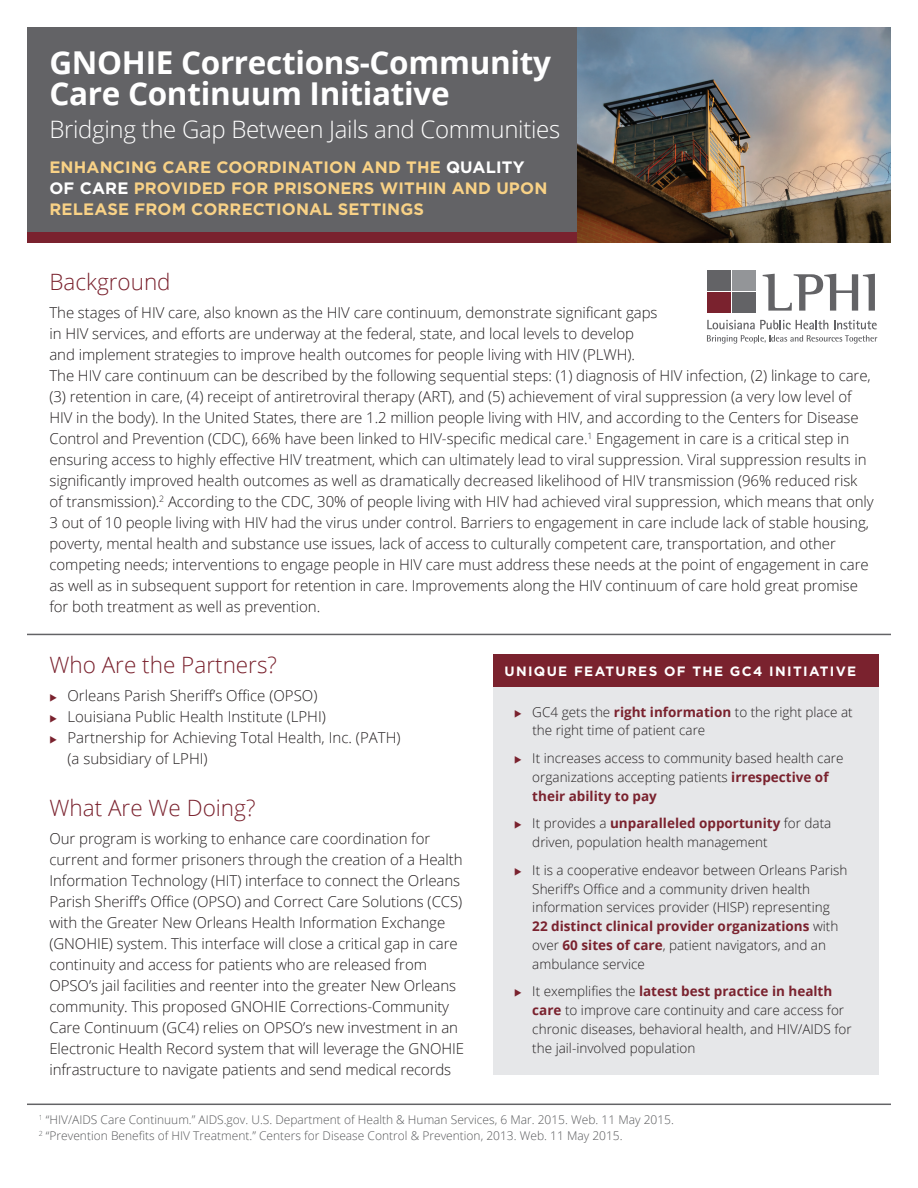
<style>
.page{position:relative;width:918px;height:1188px;background:#fff}
.page>*{position:absolute;margin:0;border:0;box-sizing:border-box;transform-origin:0 0}
.t1{font:700 31.5px/31.5px "Open Sans";letter-spacing:-.01em;color:#fff}
.t2{font:300 24px "Open Sans";letter-spacing:-.015em;color:#fff}
.t3{font:300 22.5px "Open Sans";color:#7a222e}
.t4{font:700 16.5px/21px "Gotham";letter-spacing:.01em;color:#f9d286}
.t5{font:300 15px/21px "Open Sans";letter-spacing:-.005em;color:#231f20}
.t6{font:300 13.5px/18.8px "Open Sans";color:#231f20}
.t7{font:700 13.5px "Gotham";letter-spacing:.1em;color:#fff}
.t8{font:300 12px/16.5px "Open Sans";color:#57585a}
.s1{color:#fff}
.s2{color:#7a222e}
.s3{font-weight:700;color:#7a222e}
</style>
<div class="page">
<hr style="left:27px;top:634px;width:864px;height:1px;background:#636366">
<svg style="left:707px;top:335px;width:170px;height:9px"></svg>
<svg style="left:763px;top:274px;width:112px;height:37px"></svg>
<svg style="left:707px;top:320px;width:121px;height:9px"></svg>
<svg style="left:834px;top:320px;width:43px;height:9px"></svg>
<div style="left:707px;top:271px;width:24px;height:20px;background:#636366"></div>
<div style="left:732px;top:271px;width:24px;height:20px;background:#939598"></div>
<div style="left:707px;top:293px;width:24px;height:20px;background:#7a222e"></div>
<div style="left:732px;top:293px;width:24px;height:20px;background:#636366"></div>
<div style="left:27px;top:231px;width:553px;height:12px;background:#7a222e"></div>
<div style="left:27px;top:27px;width:864px;height:204px;background:#636366"></div>
<img style="left:577px;top:27px;width:314px;height:216px">
<div style="left:493px;top:664px;width:385px;height:411px;background:#e6e7e9"></div>
<div style="left:493px;top:655px;width:385px;height:32px;background:#7a222e"></div>
<hr style="left:27px;top:1104px;width:864px;height:1px;background:#636366">
<h1 class="t1" style="left:49px;top:46px;width:503px">GNOHIE Corrections-Community<br>Care Continuum Initiative</h1>
<h2 class="t2" style="left:49px;top:113px;width:512px">Bridging the Gap Between Jails and Communities</h2>
<p class="t4" style="left:49px;top:157px;width:499px">ENHANCING CARE COORDI NATION AND THE <span class="s1">QUALITY<br>OF CARE</span> PROVI DED FOR PRISONERS WITHI N AND UPON<br>RELEASE FROM CORRECTIONAL SETTI NGS</p>
<h3 class="t3" style="left:49px;top:267px;width:123px">Background</h3>
<p class="t5" style="left:49px;top:302px;width:826px">The stages of HIV care, also known as the HIV care continuum, demonstrate significant gaps<br>in HIV services, and efforts are underway at the federal, state, and local levels to develop<br>and implement strategies to improve health outcomes for people living with HIV (PLWH).<br>The HIV care continuum can be described by the following sequential steps: (1) diagnosis of HIV infection, (2) linkage to care, (3) retention in care, (4) receipt of antiretroviral therapy (ART), and (5) achievement of viral suppression (a very low level of HIV in the body). In the United States, there are 1.2 million people living with HIV, and according to the Centers for Disease Control and Prevention (CDC), 66% have been linked to HIV-specific medical care.<sup>1</sup> Engagement in care is a critical step in ensuring access to highly effective HIV treatment, which can ultimately lead to viral suppression. Viral suppression results in significantly improved health outcomes as well as dramatically decreased likelihood of HIV transmission (96% reduced risk of transmission).<sup>2</sup> According to the CDC, 30% of people living with HIV had achieved viral suppression, which means that only 3 out of 10 people living with HIV had the virus under control. Barriers to engagement in care include lack of stable housing, poverty, mental health and substance use issues, lack of access to culturally competent care, transportation, and other competing needs; interventions to engage people in HIV care must address these needs at the point of engagement in care as well as in subsequent support for retention in care. Improvements along the HIV continuum of care hold great promise for both treatment as well as prevention.</p>
<h3 class="t3" style="left:49px;top:649px;width:229px">Who Are the Partners?</h3>
<p class="t5" style="left:49px;top:684px;width:269px"><span class="s2">◆</span> Orleans Parish Sheriff’s Office (OPSO)</p>
<p class="t5" style="left:49px;top:705px;width:278px"><span class="s2">◆</span> Louisiana Public Health Institute (LPHI)</p>
<p class="t5" style="left:67px;top:726px;width:335px;text-indent:-18px"><span class="s2">◆</span> Partnership for Achieving Total Health, Inc. (PATH) (a subsidiary of LPHI)</p>
<h3 class="t3" style="left:49px;top:793px;width:208px">What Are We Doing?</h3>
<p class="t5" style="left:49px;top:828px;width:416px">Our program is working to enhance care coordination for current and former prisoners through the creation of a Health Information Technology (HIT) interface to connect the Orleans Parish Sheriff’s Office (OPSO) and Correct Care Solutions (CCS) with the Greater New Orleans Health Information Exchange (GNOHIE) system. This interface will close a critical gap in care continuity and access for patients who are released from OPSO’s jail facilities and reenter into the greater New Orleans community. This proposed GNOHIE Corrections-Community Care Continuum (GC4) relies on OPSO’s new investment in an Electronic Health Record system that will leverage the GNOHIE infrastructure to navigate patients and send medical records</p>
<p class="t7" style="left:504px;top:662px;width:352px">UNIQUE FEATURES OF THE GC4 INITIATIVE</p>
<p class="t6" style="left:532px;top:702px;width:322px;text-indent:-18px"><span class="s2">◆</span> GC4 gets the <span class="s3">right information</span> to the right place at the right time of patient care</p>
<p class="t6" style="left:532px;top:748px;width:313px;text-indent:-18px"><span class="s2">◆</span> It increases access to community based health care organizations accepting patients <span class="s3">irrespective of their ability to pay</span></p>
<p class="t6" style="left:532px;top:814px;width:301px;text-indent:-18px"><span class="s2">◆</span> It provides a <span class="s3">unparalleled opportunity</span> for data driven, population health management</p>
<p class="t6" style="left:532px;top:860px;width:317px;text-indent:-18px"><span class="s2">◆</span> It is a cooperative endeavor between Orleans Parish Sheriff’s Office and a community driven health information services provider (HISP) representing <span class="s3">22 distinct clinical provider organizations</span> with over <span class="s3">60 sites of care</span>, patient navigators, and an ambulance service</p>
<p class="t6" style="left:532px;top:982px;width:321px;text-indent:-18px"><span class="s2">◆</span> It exemplifies the <span class="s3">latest best practice in health care</span> to improve care continuity and care access for chronic diseases, behavioral health, and HIV/AIDS for the jail-involved population</p>
<p class="t8" style="left:39px;top:1111px;width:637px"><sup>1</sup> “HIV/AIDS Care Continuum.” AIDS.gov. U.S. Department of Health &amp; Human Services, 6 Mar. 2015. Web. 11 May 2015.<br><sup>2</sup> “Prevention Benefits of HIV Treatment.” Centers for Disease Control &amp; Prevention, 2013. Web. 11 May 2015.</p>
</div>
